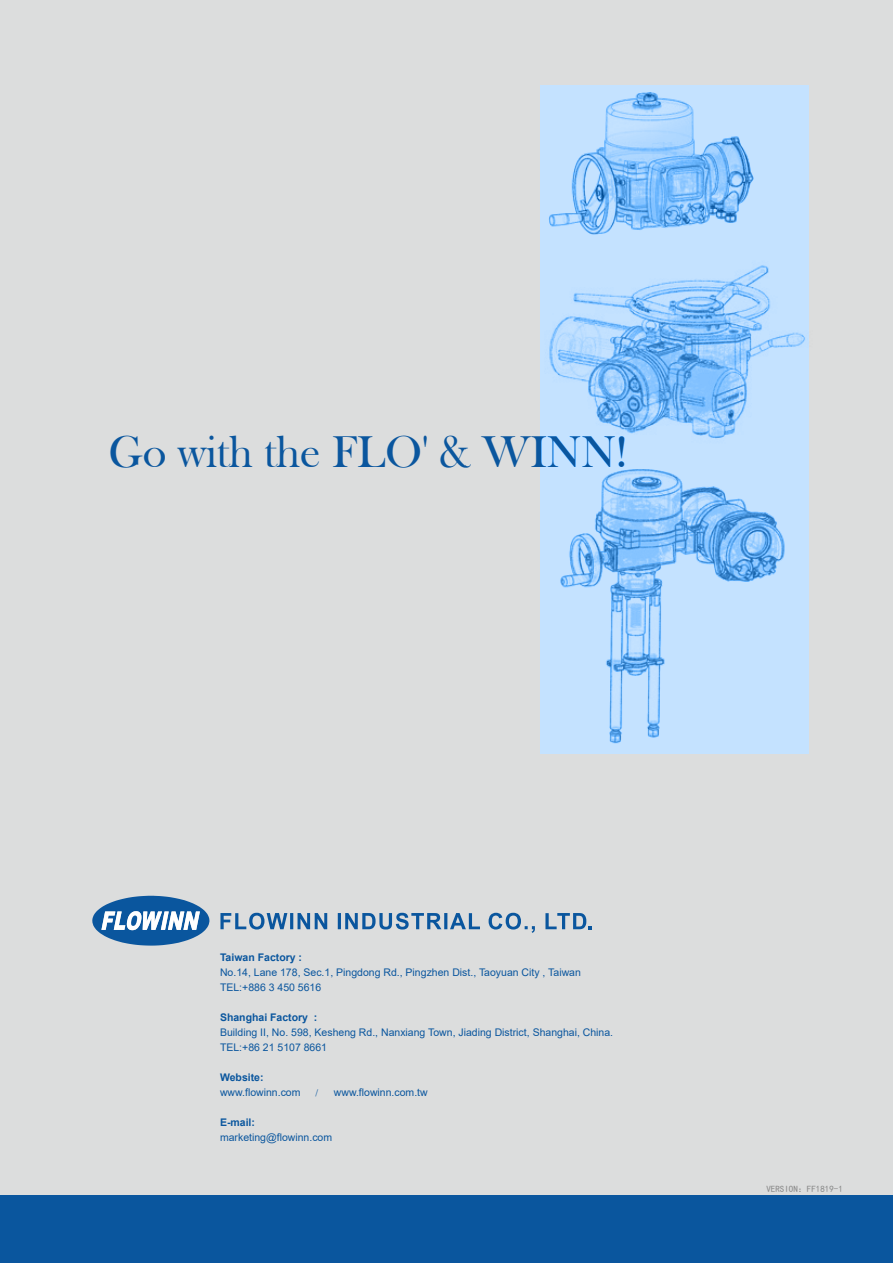
<style>
.page{position:relative;width:893px;height:1263px;background:#fff}
.page>*{position:absolute;margin:0;border:0;box-sizing:border-box;transform-origin:0 0}
.t1{font:45.75px "Bask Old Face";color:#0a569e}
.t2{font:10.5px/15px "Arial";color:#0a569e}
.t3{font:700 10.5px "Arial";color:#0a569e}
.t4{font:300 10.5px "Adobe Song Std";color:#0a569e}
.t5{font:9px "Sim Hei";color:#898989}
</style>
<div class="page">
<div style="left:0;top:0;width:893px;height:1199px;background:#dcdddd"></div>
<div style="left:0;top:1196px;width:893px;height:67px;background:#0a569e"></div>
<svg style="left:540px;top:85px;width:268px;height:669px;background:#acd5fc"></svg>
<svg style="left:92px;top:896px;width:118px;height:49px"></svg>
<svg style="left:220px;top:913px;width:371px;height:20px"></svg>
<h1 class="t1" style="left:108px;top:426px;width:521px">Go with the FLO' &amp; WINN!</h1>
<p class="t3" style="left:220px;top:949px;width:84px">Taiwan Factory :</p>
<p class="t2" style="left:220px;top:964px;width:362px">No.14, Lane 178, Sec.1, Pingdong Rd., Pingzhen Dist., Taoyuan City , Taiwan<br>TEL:+886 3 450 5616</p>
<p class="t3" style="left:220px;top:1009px;width:99px">Shanghai Factory :</p>
<p class="t2" style="left:220px;top:1024px;width:395px">Building II, No. 598, Kesheng Rd., Nanxiang Town, Jiading District, Shanghai, China.<br>TEL:+86 21 5107 8661</p>
<p class="t3" style="left:220px;top:1069px;width:45px">Website:</p>
<p class="t2" style="left:220px;top:1084px;width:82px">www.flowinn.com</p>
<p class="t4" style="left:315px;top:1086px;width:5px">/</p>
<p class="t2" style="left:334px;top:1084px;width:95px">www.flowinn.com.tw</p>
<p class="t3" style="left:220px;top:1114px;width:37px">E-mail:</p>
<p class="t2" style="left:220px;top:1129px;width:114px">marketing@flowinn.com</p>
<p class="t5" style="left:766px;top:1184px;width:78px">VERSION：FF1819-1</p>
</div>
